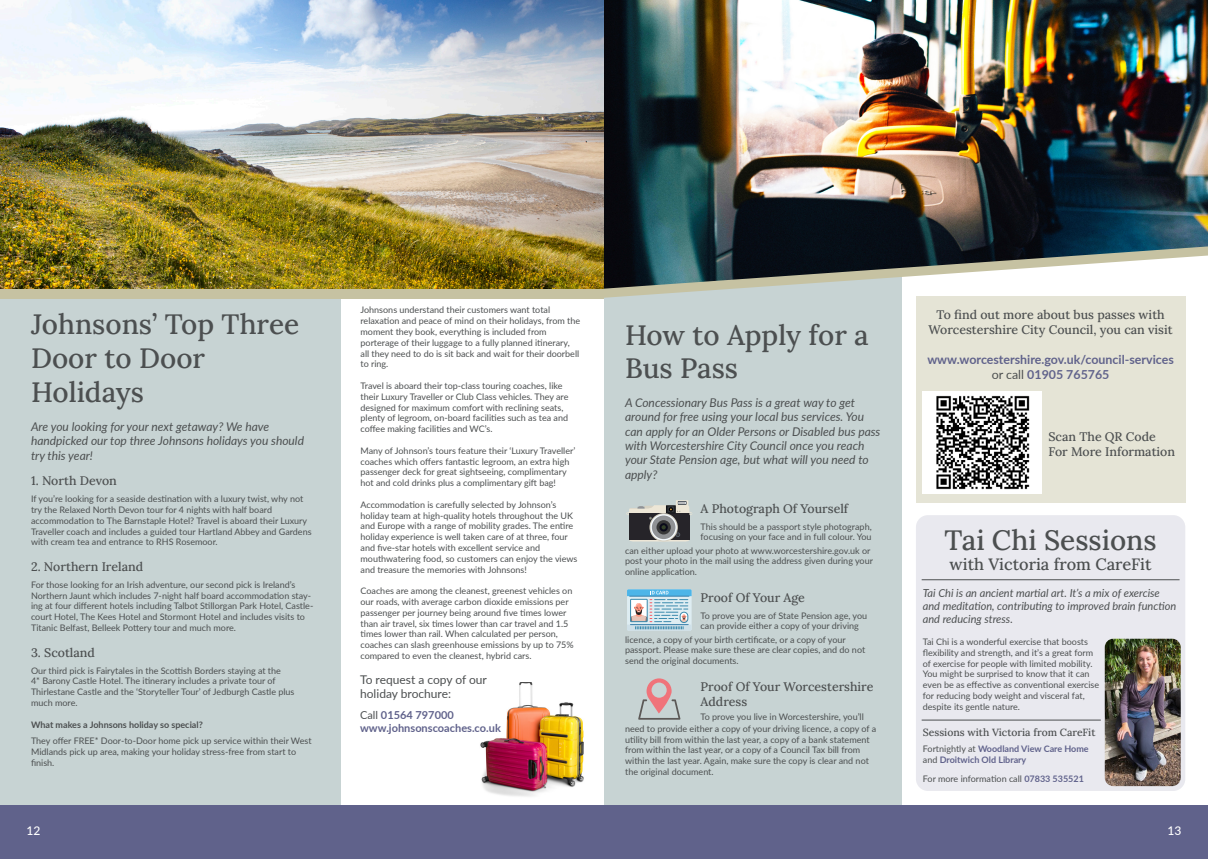
<style>
.page{position:relative;width:1208px;height:859px;background:#fff}
.page>*{position:absolute;margin:0;border:0;box-sizing:border-box;transform-origin:0 0}
.t1{font:500 28px/33.6px "Lora";color:#4c4f50}
.t2{font:500 16.4px "Lora";color:#4c4f50}
.t3{font:500 12.4px/14.9px "Lora";color:#4c4f50}
.t4{font:700 12.4px "Lato";color:#60628b}
.t5{font:italic 12px/14.4px "Lato";color:#4c4f50}
.t6{font:12px "Lato";color:#4c4f50}
.t7{font:500 12px "Lato";color:#fff}
.t8{font:italic 11px/13.2px "Lato";color:#4c4f50}
.t9{font:700 11px "Lato";color:#60628b}
.t10{font:500 10.4px "Lora";color:#4c4f50}
.t11{font:9px/10.8px "Lato";color:#4c4f50}
.t12{font:700 9px "Lato";color:#60628b}
.t13{font:700 9px "Lato";color:#4c4f50}
.s1{font-weight:400;color:#4c4f50}
.s2{font-weight:700;color:#60628b}
</style>
<div class="page">
<div style="left:604px;top:219px;width:297px;height:640px;background:#c7d3d3"></div>
<img style="left:604px;top:0;width:604px;height:246px">
<svg style="left:604px;top:246px;width:604px;height:52px"></svg>
<svg style="left:626px;top:500px;width:66px;height:41px"></svg>
<svg style="left:627px;top:589px;width:64px;height:42px;background:#abcbdb"></svg>
<hr style="left:629px;top:596px;width:60px;height:1px;background:#3b80ab">
<svg style="left:638px;top:678px;width:42px;height:42px"></svg>
<div style="left:916px;top:296px;width:269px;height:206px;background:#e5e4d6"></div>
<img style="left:923px;top:392px;width:118px;height:102px">
<div style="left:916px;top:515px;width:269px;height:276px;background:#e9e9ef;border-radius:12px"></div>
<div style="left:0;top:216px;width:341px;height:643px;background:#c7d3d3"></div>
<img style="left:0;top:0;width:604px;height:289px">
<div style="left:0;top:289px;width:604px;height:10px;background:#c6c2a2"></div>
<div style="left:0;top:805px;width:1208px;height:54px;background:#60628b"></div>
<img style="left:480px;top:682px;width:104px;height:115px">
<img style="left:1104px;top:639px;width:76px;height:147px">
<hr style="left:921px;top:579px;width:258px;height:1px;background:#4c4f50">
<hr style="left:921px;top:720px;width:179px;height:1px;background:#4c4f50">
<p class="t1" style="left:31px;top:306px;width:270px">Johnsons’ Top Three<br>Door to Door</p>
<p class="t1" style="left:31px;top:373px;width:115px">Holidays</p>
<p class="t5" style="left:31px;top:419px;width:240px">Are you looking for your next getaway? We have</p>
<p class="t5" style="left:31px;top:433px;width:274px">handpicked our top three Johnsons holidays you should try this year!</p>
<p class="t3" style="left:31px;top:473px;width:87px">1. North Devon</p>
<p class="t11" style="left:31px;top:493px;width:274px">If you’re looking for a seaside destination with a luxury twist, why not try the Relaxed North Devon tour for 4 nights with half board</p>
<p class="t11" style="left:31px;top:515px;width:282px">accommodation to The Barnstaple Hotel? Travel is aboard their Luxury<br>Traveller coach and includes a guided tour Hartland Abbey and Gardens with cream tea and entrance to RHS Rosemoor.</p>
<p class="t3" style="left:31px;top:558px;width:114px">2. Northern Ireland</p>
<p class="t11" style="left:31px;top:579px;width:284px">For those looking for an Irish adventure, our second pick is Ireland’s Northern Jaunt which includes 7-night half board accommodation stay&shy;ing at four different hotels including Talbot Stillorgan Park Hotel, Castle&shy;court Hotel, The Kees Hotel and Stormont Hotel and includes visits to Titanic Belfast, Belleek Pottery tour and much more.</p>
<p class="t3" style="left:31px;top:644px;width:65px">3. Scotland</p>
<p class="t11" style="left:31px;top:664px;width:251px">Our third pick is Fairytales in the Scottish Borders staying at the</p>
<p class="t11" style="left:31px;top:675px;width:246px">4* Barony Castle Hotel. The itinerary includes a private tour of</p>
<p class="t11" style="left:31px;top:686px;width:265px">Thirlestane Castle and the ‘Storyteller Tour’ of Jedburgh Castle plus much more.</p>
<p class="t13" style="left:31px;top:718px;width:173px">What makes a Johnsons holiday so special?</p>
<p class="t11" style="left:31px;top:735px;width:282px">They offer FREE* Door-to-Door home pick up service within their West<br>Midlands pick up area, making your holiday stress-free from start to finish.</p>
<p class="t11" style="left:360px;top:304px;width:191px">Johnsons understand their customers want total</p>
<p class="t11" style="left:360px;top:315px;width:221px">relaxation and peace of mind on their holidays, from the moment they book, everything is included from</p>
<p class="t11" style="left:360px;top:337px;width:220px">porterage of their luggage to a fully planned itinerary, all they need to do is sit back and wait for their doorbell to ring.</p>
<p class="t11" style="left:360px;top:380px;width:209px">Travel is aboard their top-class touring coaches, like their Luxury Traveller or Club Class vehicles. They are designed for maximum comfort with reclining seats, plenty of legroom, on-board facilities such as tea and coffee making facilities and WC’s.</p>
<p class="t11" style="left:360px;top:445px;width:216px">Many of Johnson’s tours feature their ‘Luxury Traveller’ coaches which offers fantastic legroom, an extra high passenger deck for great sightseeing, complimentary hot and cold drinks plus a complimentary gift bag!</p>
<p class="t11" style="left:360px;top:499px;width:214px">Accommodation is carefully selected by Johnson’s holiday team at high-quality hotels throughout the UK and Europe with a range of mobility grades. The entire holiday experience is well taken care of at three, four and five-star hotels with excellent service and</p>
<p class="t11" style="left:360px;top:553px;width:218px">mouthwatering food, so customers can enjoy the views and treasure the memories with Johnsons!</p>
<p class="t11" style="left:360px;top:585px;width:215px">Coaches are among the cleanest, greenest vehicles on our roads, with average carbon dioxide emissions per passenger per journey being around five times lower than air travel, six times lower than car travel and 1.5 times lower than rail. When calculated per person, coaches can slash greenhouse emissions by up to 75% compared to even the cleanest, hybrid cars.</p>
<p class="t6" style="left:360px;top:671px;width:128px">To request a copy of our</p>
<p class="t6" style="left:360px;top:685px;width:92px">holiday brochure:</p>
<p class="t9" style="left:360px;top:707px;width:95px"><span class="s1">Call</span> 01564 797000</p>
<p class="t9" style="left:360px;top:720px;width:142px">www.johnsonscoaches.co.uk</p>
<p class="t1" style="left:625px;top:316px;width:245px">How to Apply for a<br>Bus Pass</p>
<p class="t5" style="left:625px;top:395px;width:257px">A Concessionary Bus Pass is a great way to get around for free using your local bus services. You can apply for an Older Persons or Disabled bus pass with Worcestershire City Council once you reach your State Pension age, but what will you need to apply?</p>
<p class="t3" style="left:700px;top:500px;width:149px">A Photograph Of Yourself</p>
<p class="t11" style="left:700px;top:520px;width:173px">This should be a passport style photograph, focusing on your face and in full colour. You</p>
<p class="t11" style="left:625px;top:544px;width:249px">can either upload your photo at www.worcestershire.gov.uk or post your photo in the mail using the address given during your online application.</p>
<p class="t3" style="left:700px;top:589px;width:106px">Proof Of Your Age</p>
<p class="t11" style="left:700px;top:609px;width:168px">To prove you are of State Pension age, you can provide either a copy of your driving</p>
<p class="t11" style="left:625px;top:634px;width:222px">licence, a copy of your birth certificate, or a copy of your</p>
<p class="t11" style="left:625px;top:644px;width:242px">passport. Please make sure these are clear copies, and do not send the original documents.</p>
<p class="t3" style="left:700px;top:678px;width:174px">Proof Of Your Worcestershire<br>Address</p>
<p class="t11" style="left:700px;top:711px;width:165px">To prove you live in Worcestershire, you’ll</p>
<p class="t11" style="left:625px;top:723px;width:253px">need to provide either a copy of your driving licence, a copy of a utility bill from within the last year, a copy of a bank statement from within the last year, or a copy of a Council Tax bill from within the last year. Again, make sure the copy is clear and not the original document.</p>
<p class="t3" style="left:928px;top:306px;width:246px;text-align:center">To find out more about bus passes with<br>Worcestershire City Council, you can visit</p>
<p class="t4" style="left:927px;top:350px;width:248px">www.worcestershire.gov.uk/council-services</p>
<p class="t4" style="left:991px;top:365px;width:119px"><span class="s1">or call</span> 01905 765765</p>
<p class="t3" style="left:1048px;top:428px;width:109px">Scan The QR Code</p>
<p class="t3" style="left:1048px;top:443px;width:128px">For More Information</p>
<p class="t1" style="left:944px;top:521px;width:214px">Tai Chi Sessions</p>
<p class="t2" style="left:949px;top:551px;width:203px">with Victoria from CareFit</p>
<p class="t8" style="left:923px;top:586px;width:255px">Tai Chi is an ancient martial art. It’s a mix of exercise and meditation, contributing to improved brain function and reducing stress.</p>
<p class="t11" style="left:923px;top:636px;width:167px">Tai Chi is a wonderful exercise that boosts</p>
<p class="t11" style="left:923px;top:647px;width:172px">flexibility and strength, and it’s a great form</p>
<p class="t11" style="left:923px;top:658px;width:171px">of exercise for people with limited mobility.</p>
<p class="t11" style="left:923px;top:668px;width:168px">You might be surprised to know that it can</p>
<p class="t11" style="left:923px;top:679px;width:178px">even be as effective as conventional exercise</p>
<p class="t11" style="left:923px;top:690px;width:163px">for reducing body weight and visceral fat,</p>
<p class="t11" style="left:923px;top:701px;width:99px">despite its gentle nature.</p>
<p class="t10" style="left:923px;top:725px;width:174px">Sessions with Victoria from CareFit</p>
<p class="t12" style="left:923px;top:742px;width:167px"><span class="s1">Fortnightly at</span> Woodland View Care Home</p>
<p class="t12" style="left:923px;top:753px;width:105px"><span class="s1">and</span> Droitwich Old Library</p>
<p class="t11" style="left:923px;top:773px;width:163px">For more information call <span class="s2">07833 535521</span></p>
<p class="t7" style="left:27px;top:822px;width:15px">12</p>
<p class="t7" style="left:1167px;top:822px;width:15px">13</p>
</div>
